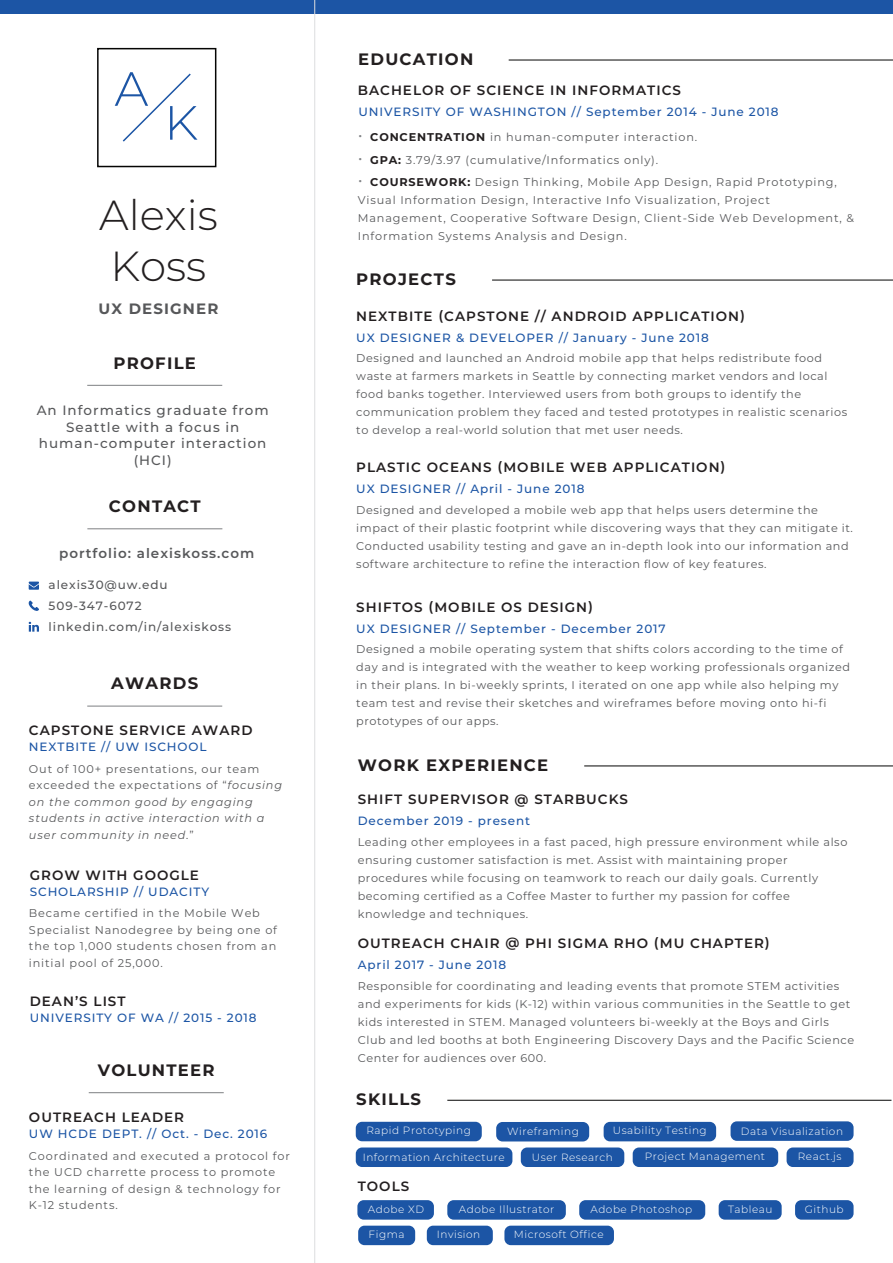
<style>
.page{position:relative;width:893px;height:1263px;background:#fff}
.page>*{position:absolute;margin:0;border:0;box-sizing:border-box;transform-origin:0 0}
.t1{font:300 42px/50.4px "Montserrat";color:#231f20}
.t2{font:700 16.5px "Montserrat";letter-spacing:.075em;color:#231f20}
.t3{font:700 15px "Montserrat";letter-spacing:.075em;color:#57585a}
.t4{font:600 13.5px "Montserrat";letter-spacing:.075em;color:#231f20}
.t5{font:500 13.5px/16.5px "Montserrat";letter-spacing:.075em;color:#57585a;text-align:center}
.t6{font:600 13.5px "Montserrat";letter-spacing:.075em;color:#57585a}
.t7{font:500 12px "Montserrat";letter-spacing:.075em;color:#1c55a5}
.t8{font:500 12px/21px "Montserrat";letter-spacing:.075em;color:#57585a}
.t9{font:11.25px/18px "Montserrat";letter-spacing:.05em;color:#57585a}
.t10{font:11.25px/16.5px "Montserrat";letter-spacing:.075em;color:#57585a}
.t11{font:italic 11.25px/16.5px "Montserrat";letter-spacing:.075em;color:#57585a}
.t12{font:300 10.5px "Montserrat";letter-spacing:.05em;color:#fff}
.s1{font-style:normal}
.s2{font-weight:300;font-size:18px;color:#808285}
.s3{font-weight:700;color:#231f20}
</style>
<div class="page">
<svg style="left:115px;top:72px;width:82px;height:70px"></svg>
<div style="left:97px;top:48px;width:119px;height:119px;border:2px solid #050504"></div>
<div style="left:0;top:0;width:893px;height:14px;background:#1c55a5"></div>
<hr style="left:87px;top:385px;width:135px;height:1px;background:#7e8083">
<hr style="left:87px;top:528px;width:135px;height:1px;background:#7e8083">
<svg style="left:29px;top:600px;width:10px;height:11px"></svg>
<svg style="left:29px;top:622px;width:10px;height:10px"></svg>
<svg style="left:29px;top:582px;width:10px;height:8px"></svg>
<hr style="left:509px;top:60px;width:384px;height:1px;background:#050504">
<hr style="left:314px;top:0;width:1px;height:1263px;background:#dcdddf">
<hr style="left:492px;top:280px;width:401px;height:1px;background:#050504">
<hr style="left:87px;top:706px;width:135px;height:1px;background:#7e8083">
<hr style="left:584px;top:765px;width:309px;height:1px;background:#050504">
<hr style="left:89px;top:1092px;width:135px;height:1px;background:#7e8083">
<hr style="left:447px;top:1100px;width:444px;height:1px;background:#050504">
<div style="left:356px;top:1122px;width:126px;height:19px;background:#1c55a5;border-radius:6px"></div>
<div style="left:496px;top:1122px;width:93px;height:19px;background:#1c55a5;border-radius:6px"></div>
<div style="left:604px;top:1122px;width:112px;height:19px;background:#1c55a5;border-radius:6px"></div>
<div style="left:731px;top:1121px;width:123px;height:20px;background:#1c55a5;border-radius:6px"></div>
<div style="left:356px;top:1147px;width:156px;height:20px;background:#1c55a5;border-radius:6px"></div>
<div style="left:521px;top:1147px;width:103px;height:20px;background:#1c55a5;border-radius:6px"></div>
<div style="left:633px;top:1147px;width:145px;height:20px;background:#1c55a5;border-radius:6px"></div>
<div style="left:787px;top:1147px;width:67px;height:20px;background:#1c55a5;border-radius:6px"></div>
<div style="left:357px;top:1200px;width:77px;height:20px;background:#1c55a5;border-radius:6px"></div>
<div style="left:447px;top:1200px;width:119px;height:20px;background:#1c55a5;border-radius:6px"></div>
<div style="left:579px;top:1200px;width:126px;height:20px;background:#1c55a5;border-radius:6px"></div>
<div style="left:719px;top:1200px;width:63px;height:20px;background:#1c55a5;border-radius:6px"></div>
<div style="left:795px;top:1200px;width:59px;height:20px;background:#1c55a5;border-radius:6px"></div>
<div style="left:358px;top:1226px;width:57px;height:19px;background:#1c55a5;border-radius:6px"></div>
<div style="left:427px;top:1226px;width:66px;height:19px;background:#1c55a5;border-radius:6px"></div>
<div style="left:504px;top:1226px;width:110px;height:19px;background:#1c55a5;border-radius:6px"></div>
<h1 class="t1" style="left:99px;top:189px;width:120px">Alexis<br>Koss</h1>
<h3 class="t3" style="left:99px;top:298px;width:121px">UX DESIGNER</h3>
<h2 class="t2" style="left:113px;top:351px;width:84px">PROFILE</h2>
<p class="t5" style="left:37px;top:401px;width:234px">An Informatics graduate from<br>Seattle with a focus in human-computer interaction (HCI)</p>
<h2 class="t2" style="left:109px;top:494px;width:93px">CONTACT</h2>
<p class="t6" style="left:59px;top:544px;width:197px">portfolio: alexiskoss.com</p>
<p class="t8" style="left:49px;top:574px;width:184px">alexis30@uw.edu<br>509-347-6072 linkedin.com/in/alexiskoss</p>
<h2 class="t2" style="left:111px;top:671px;width:88px">AWARDS</h2>
<p class="t4" style="left:29px;top:720px;width:225px">CAPSTONE SERVICE AWARD</p>
<p class="t7" style="left:29px;top:739px;width:179px">NEXTBITE // UW ISCHOOL</p>
<p class="t11" style="left:29px;top:760px;width:255px"><span class="s1">Out of 100+ presentations, our team exceeded the expectations of “</span>focusing on the common good by engaging students in active interaction with a user community in need.<span class="s1">”</span></p>
<p class="t4" style="left:30px;top:865px;width:171px">GROW WITH GOOGLE</p>
<p class="t7" style="left:30px;top:883px;width:181px">SCHOLARSHIP // UDACITY</p>
<p class="t10" style="left:29px;top:905px;width:250px">Became certified in the Mobile Web Specialist Nanodegree by being one of the top 1,000 students chosen from an initial pool of 25,000.</p>
<p class="t4" style="left:30px;top:991px;width:97px">DEAN’S LIST</p>
<p class="t7" style="left:30px;top:1009px;width:228px">UNIVERSITY OF WA // 2015 - 2018</p>
<h2 class="t2" style="left:98px;top:1058px;width:118px">VOLUNTEER</h2>
<p class="t4" style="left:29px;top:1107px;width:157px">OUTREACH LEADER</p>
<p class="t7" style="left:29px;top:1126px;width:240px">UW HCDE DEPT. // Oct. - Dec. 2016</p>
<p class="t10" style="left:29px;top:1147px;width:263px">Coordinated and executed a protocol for the UCD charrette process to promote the learning of design &amp; technology for<br>K-12 students.</p>
<h2 class="t2" style="left:358px;top:48px;width:117px">EDUCATION</h2>
<p class="t4" style="left:358px;top:80px;width:325px">BACHELOR OF SCIENCE IN INFORMATICS</p>
<p class="t7" style="left:358px;top:103px;width:422px">UNIVERSITY OF WASHINGTON // September 2014 - June 2018</p>
<p class="t10" style="left:358px;top:128px;width:341px"><span class="s2">•</span> <span class="s3">CONCENTRATION</span> in human-computer interaction.</p>
<p class="t10" style="left:358px;top:151px;width:302px"><span class="s2">•</span> <span class="s3">GPA:</span> 3.79/3.97 (cumulative/Informatics only).</p>
<p class="t10" style="left:358px;top:173px;width:498px;line-height:18px"><span class="s2">•</span> <span class="s3">COURSEWORK:</span> Design Thinking, Mobile App Design, Rapid Prototyping, Visual Information Design, Interactive Info Visualization, Project Management, Cooperative Software Design, Client-Side Web Development, &amp; Information Systems Analysis and Design.</p>
<h2 class="t2" style="left:356px;top:268px;width:101px">PROJECTS</h2>
<p class="t4" style="left:356px;top:306px;width:390px">NEXTBITE (CAPSTONE // ANDROID APPLICATION)</p>
<p class="t7" style="left:356px;top:329px;width:354px">UX DESIGNER &amp; DEVELOPER // January - June 2018</p>
<p class="t9" style="left:356px;top:349px;width:493px">Designed and launched an Android mobile app that helps redistribute food waste at farmers markets in Seattle by connecting market vendors and local food banks together. Interviewed users from both groups to identify the communication problem they faced and tested prototypes in realistic scenarios to develop a real-world solution that met user needs.</p>
<p class="t4" style="left:356px;top:458px;width:371px">PLASTIC OCEANS (MOBILE WEB APPLICATION)</p>
<p class="t7" style="left:356px;top:480px;width:230px">UX DESIGNER // April - June 2018</p>
<p class="t9" style="left:356px;top:500px;width:498px">Designed and developed a mobile web app that helps users determine the impact of their plastic footprint while discovering ways that they can mitigate it.<br>Conducted usability testing and gave an in-depth look into our information and software architecture to refine the interaction flow of key features.</p>
<p class="t4" style="left:356px;top:598px;width:238px">SHIFTOS (MOBILE OS DESIGN)</p>
<p class="t7" style="left:356px;top:620px;width:311px">UX DESIGNER // September - December 2017</p>
<p class="t9" style="left:356px;top:640px;width:495px">Designed a mobile operating system that shifts colors according to the time of day and is integrated with the weather to keep working professionals organized in their plans. In bi-weekly sprints, I iterated on one app while also helping my team test and revise their sketches and wireframes before moving onto hi-fi prototypes of our apps.</p>
<h2 class="t2" style="left:358px;top:753px;width:192px">WORK EXPERIENCE</h2>
<p class="t4" style="left:358px;top:790px;width:272px">SHIFT SUPERVISOR @ STARBUCKS</p>
<p class="t7" style="left:358px;top:812px;width:174px">December 2019 - present</p>
<p class="t9" style="left:358px;top:832px;width:491px">Leading other employees in a fast paced, high pressure environment while also ensuring customer satisfaction is met. Assist with maintaining proper procedures while focusing on teamwork to reach our daily goals. Currently becoming certified as a Coffee Master to further my passion for coffee knowledge and techniques.</p>
<p class="t4" style="left:358px;top:934px;width:414px">OUTREACH CHAIR @ PHI SIGMA RHO (MU CHAPTER)</p>
<p class="t7" style="left:358px;top:956px;width:150px">April 2017 - June 2018</p>
<p class="t9" style="left:358px;top:976px;width:498px">Responsible for coordinating and leading events that promote STEM activities and experiments for kids (K-12) within various communities in the Seattle to get kids interested in STEM. Managed volunteers bi-weekly at the Boys and Girls Club and led booths at both Engineering Discovery Days and the Pacific Science Center for audiences over 600.</p>
<h2 class="t2" style="left:356px;top:1087px;width:66px">SKILLS</h2>
<p class="t12" style="left:366px;top:1123px;width:106px">Rapid Prototyping</p>
<p class="t12" style="left:507px;top:1124px;width:73px">Wireframing</p>
<p class="t12" style="left:613px;top:1123px;width:95px">Usability Testing</p>
<p class="t12" style="left:741px;top:1124px;width:104px">Data Visualization</p>
<p class="t12" style="left:363px;top:1150px;width:143px">Information Architecture</p>
<p class="t12" style="left:532px;top:1150px;width:83px">User Research</p>
<p class="t12" style="left:645px;top:1149px;width:122px">Project Management</p>
<p class="t12" style="left:798px;top:1149px;width:45px">React.js</p>
<p class="t4" style="left:358px;top:1176px;width:53px">TOOLS</p>
<p class="t12" style="left:368px;top:1202px;width:58px">Adobe XD</p>
<p class="t12" style="left:459px;top:1202px;width:97px">Adobe Illustrator</p>
<p class="t12" style="left:590px;top:1202px;width:103px">Adobe Photoshop</p>
<p class="t12" style="left:728px;top:1202px;width:46px">Tableau</p>
<p class="t12" style="left:805px;top:1202px;width:40px">Github</p>
<p class="t12" style="left:369px;top:1227px;width:37px">Figma</p>
<p class="t12" style="left:437px;top:1227px;width:45px">Invision</p>
<p class="t12" style="left:514px;top:1227px;width:91px">Microsoft Office</p>
</div>
